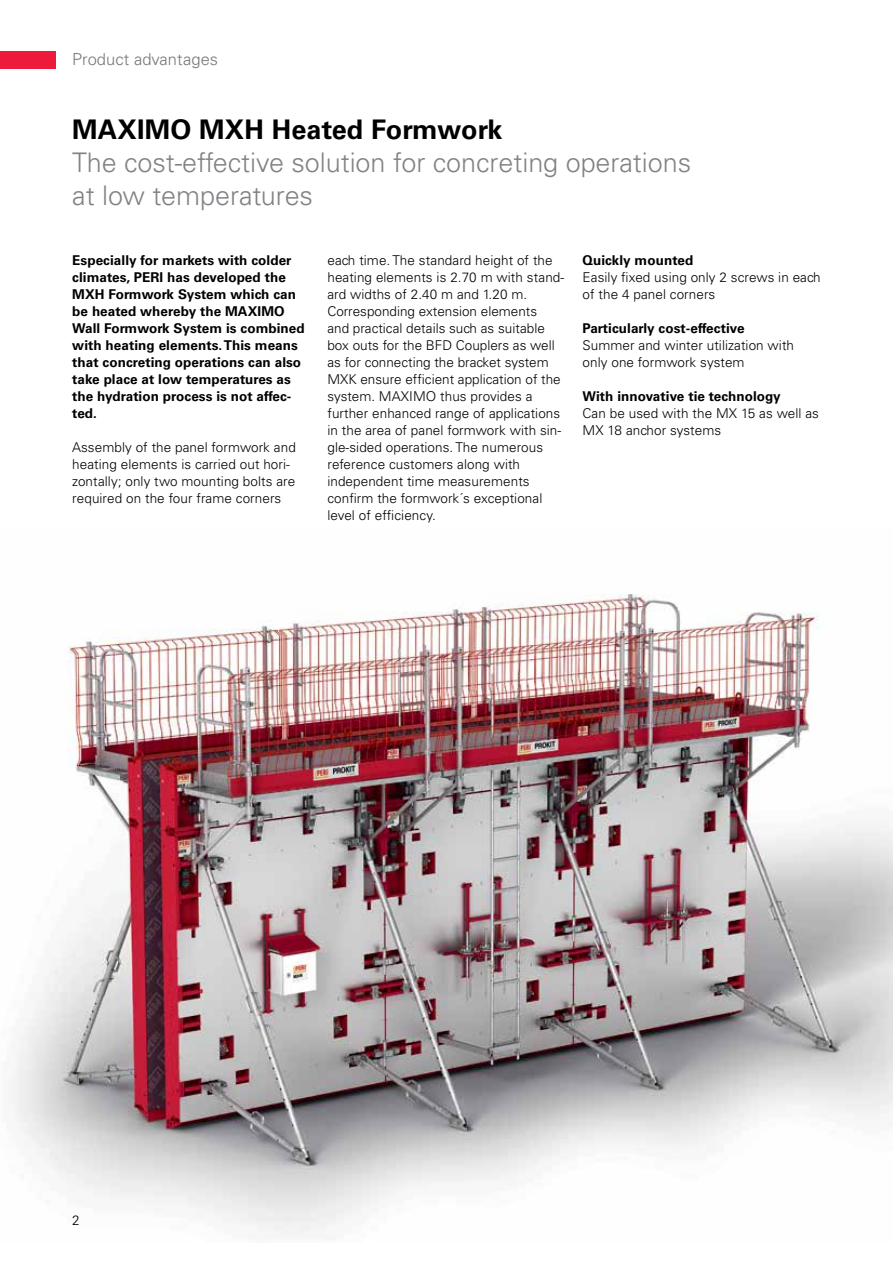
<style>
.page{position:relative;width:893px;height:1263px;background:#fff}
.page>*{position:absolute;margin:0;border:0;box-sizing:border-box;transform-origin:0 0}
.t1{font:300 27px/33px "Univers LT Pro";color:#808285}
.t2{font:700 27px "Univers LT Pro";letter-spacing:.005em;color:#000}
.t3{font:300 16.5px "Univers LT Pro";letter-spacing:.005em;color:#77787b}
.t4{font:300 13.5px/17px "Univers LT Pro";letter-spacing:.005em;color:#000}
.t5{font:700 13.5px/17px "Univers LT Pro";letter-spacing:.005em;color:#000}
</style>
<div class="page">
<div style="left:0;top:51px;width:55px;height:17px;background:#ed1a3b"></div>
<img style="left:12px;top:594px;width:881px;height:645px">
<p class="t3" style="left:72px;top:50px;width:147px">Product advantages</p>
<h1 class="t2" style="left:72px;top:113px;width:432px">MAXIMO MXH Heated Formwork</h1>
<h1 class="t1" style="left:72px;top:146px;width:620px">The cost-effective solution for concreting operations at low temperatures</h1>
<p class="t5" style="left:72px;top:252px;width:234px">Especially for markets with colder climates, PERI has developed the<br>MXH Formwork System which can be heated whereby the MAXIMO<br>Wall Formwork System is combined with heating elements. This means that concreting operations can also take place at low temperatures as the hydration process is not affec&shy;ted.</p>
<p class="t4" style="left:72px;top:439px;width:225px">Assembly of the panel formwork and heating elements is carried out hori&shy;zontally; only two mounting bolts are required on the four frame corners</p>
<p class="t4" style="left:327px;top:252px;width:238px">each time. The standard height of the heating elements is 2.70 m with stand&shy;ard widths of 2.40 m and 1.20 m.<br>Corresponding extension elements<br>and practical details such as suitable box outs for the BFD Couplers as well as for connecting the bracket system MXK ensure efficient application of the system. MAXIMO thus provides a further enhanced range of applications in the area of panel formwork with sin&shy;gle-sided operations. The numerous reference customers along with independent time measurements confirm the formwork´s exceptional level of efficiency.</p>
<p class="t5" style="left:583px;top:252px;width:112px">Quickly mounted</p>
<p class="t4" style="left:583px;top:269px;width:240px">Easily fixed using only 2 screws in each of the 4 panel corners</p>
<p class="t5" style="left:583px;top:320px;width:164px">Particularly cost-effective</p>
<p class="t4" style="left:583px;top:337px;width:213px">Summer and winter utilization with only one formwork system</p>
<p class="t5" style="left:583px;top:388px;width:200px">With innovative tie technology</p>
<p class="t4" style="left:583px;top:405px;width:238px">Can be used with the MX 15 as well as<br>MX 18 anchor systems</p>
<p class="t4" style="left:72px;top:1212px;width:9px">2</p>
</div>
